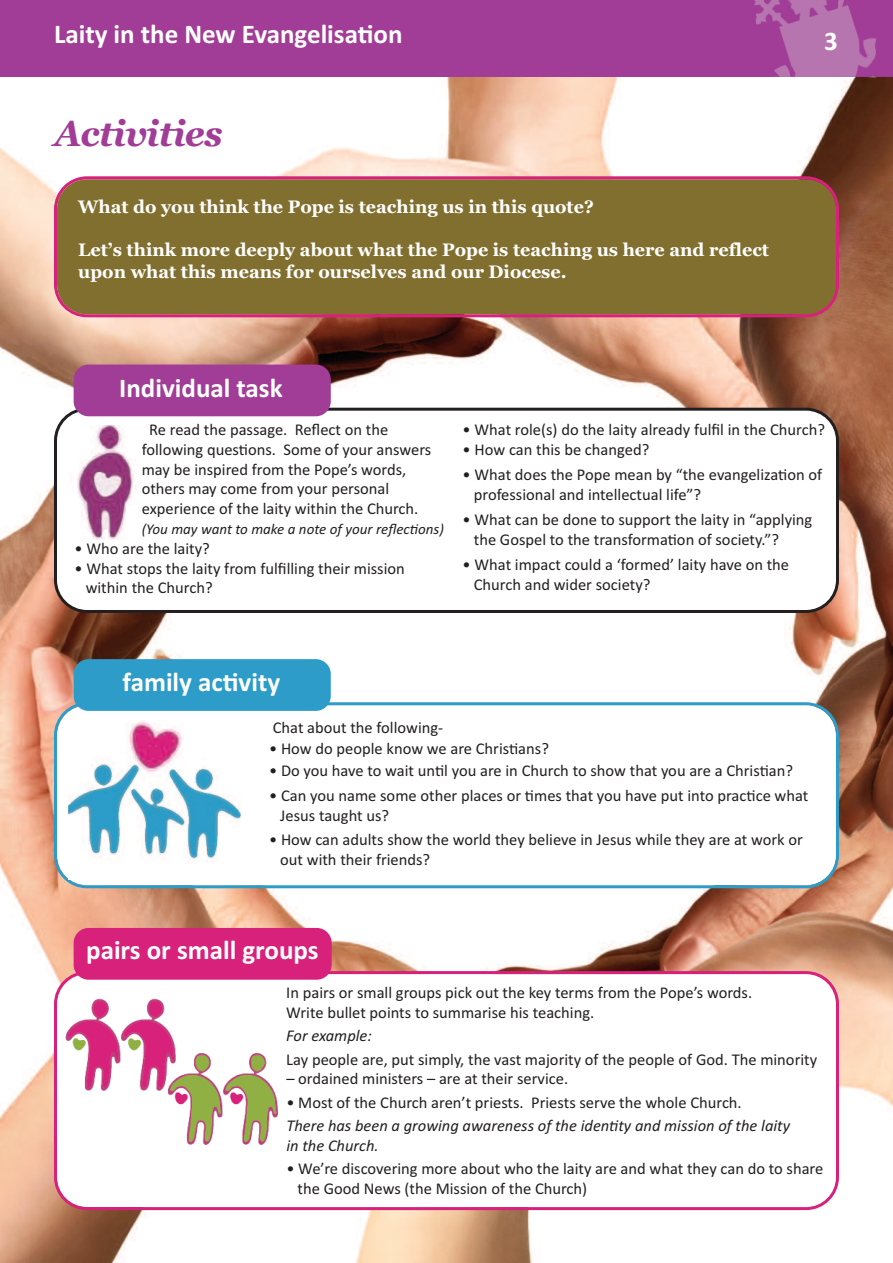
<style>
.page{position:relative;width:893px;height:1263px;background:#fff}
.page>*{position:absolute;margin:0;border:0;box-sizing:border-box;transform-origin:0 0}
.t1{font:italic 700 36px "Georgia";letter-spacing:-.025em;color:#a13d96}
.t2{font:700 27px "Calibri";color:#fff}
.t3{font:700 18px/21.6px "Georgia";color:#fff}
.t4{font:16.5px/19.8px "Calibri";color:#231f20}
.t5{font:italic 16.5px/19.8px "Calibri";color:#231f20}
.t6{font:italic 15px "Calibri";color:#231f20}
</style>
<div class="page">
<img style="left:0;top:77px;width:893px;height:1186px">
<svg style="left:54px;top:408px;width:785px;height:205px"></svg>
<div style="left:0;top:0;width:893px;height:77px;background:#a13d96"></div>
<img style="left:773px;top:77px;width:120px;height:1px">
<img style="left:754px;top:0;width:139px;height:77px">
<img style="left:68px;top:425px;width:74px;height:115px">
<div style="left:74px;top:364px;width:257px;height:52px;background:#a13d96;border-radius:15px"></div>
<svg style="left:54px;top:702px;width:785px;height:186px"></svg>
<div style="left:68px;top:720px;width:189px;height:159px;background:#fff"></div>
<img style="left:68px;top:721px;width:173px;height:141px">
<div style="left:74px;top:659px;width:257px;height:52px;background:#2d9cc8;border-radius:15px"></div>
<svg style="left:54px;top:971px;width:785px;height:239px"></svg>
<div style="left:64px;top:988px;width:218px;height:169px;background:#fff"></div>
<img style="left:65px;top:998px;width:213px;height:147px">
<div style="left:74px;top:928px;width:258px;height:52px;background:#d7217b;border-radius:15px"></div>
<div style="left:54px;top:176px;width:785px;height:141px;background:#816f2f"></div>
<h2 class="t2" style="left:54px;top:18px;width:350px">Laity in the New Evangelisation</h2>
<h2 class="t2" style="left:824px;top:25px;width:15px">3</h2>
<h1 class="t1" style="left:54px;top:113px;width:170px">Activities</h1>
<p class="t3" style="left:78px;top:196px;width:517px">What do you think the Pope is teaching us in this quote?</p>
<p class="t3" style="left:78px;top:239px;width:692px">Let’s think more deeply about what the Pope is teaching us here and reflect upon what this means for ourselves and our Diocese.</p>
<h2 class="t2" style="left:119px;top:371px;width:165px">Individual task</h2>
<p class="t4" style="left:142px;top:419px;width:291px;text-indent:7px">Re read the passage. Reflect on the following questions. Some of your answers may be inspired from the Pope’s words, others may come from your personal experience of the laity within the Church.</p>
<p class="t6" style="left:142px;top:520px;width:304px">(You may want to make a note of your reflections)</p>
<p class="t4" style="left:75px;top:538px;width:137px">• Who are the laity?</p>
<p class="t4" style="left:86px;top:558px;width:321px;text-indent:-11px">• What stops the laity from fulfilling their mission within the Church?</p>
<p class="t4" style="left:463px;top:419px;width:364px">• What role(s) do the laity already fulfil in the Church?</p>
<p class="t4" style="left:463px;top:439px;width:188px">• How can this be changed?</p>
<p class="t4" style="left:474px;top:464px;width:350px;text-indent:-11px">• What does the Pope mean by “the evangelization of professional and intellectual life”?</p>
<p class="t4" style="left:474px;top:509px;width:340px;text-indent:-11px">• What can be done to support the laity in “applying the Gospel to the transformation of society.”?</p>
<p class="t4" style="left:474px;top:554px;width:317px;text-indent:-11px">• What impact could a ‘formed’ laity have on the<br>Church and wider society?</p>
<h2 class="t2" style="left:123px;top:666px;width:159px">family activity</h2>
<p class="t4" style="left:273px;top:717px;width:172px">Chat about the following-</p>
<p class="t4" style="left:269px;top:738px;width:281px">• How do people know we are Christians?</p>
<p class="t4" style="left:269px;top:761px;width:525px">• Do you have to wait until you are in Church to show that you are a Christian?</p>
<p class="t4" style="left:280px;top:785px;width:530px;text-indent:-11px">• Can you name some other places or times that you have put into practice what<br>Jesus taught us?</p>
<p class="t4" style="left:280px;top:829px;width:524px;text-indent:-11px">• How can adults show the world they believe in Jesus while they are at work or out with their friends?</p>
<h2 class="t2" style="left:86px;top:934px;width:234px">pairs or small groups</h2>
<p class="t4" style="left:286px;top:982px;width:467px">In pairs or small groups pick out the key terms from the Pope’s words.<br>Write bullet points to summarise his teaching.</p>
<p class="t5" style="left:286px;top:1025px;width:87px">For example:</p>
<p class="t4" style="left:286px;top:1049px;width:532px">Lay people are, put simply, the vast majority of the people of God. The minority</p>
<p class="t4" style="left:286px;top:1069px;width:283px">– ordained ministers – are at their service.</p>
<p class="t4" style="left:286px;top:1092px;width:457px">• Most of the Church aren’t priests. Priests serve the whole Church.</p>
<p class="t5" style="left:286px;top:1115px;width:505px">There has been a growing awareness of the identity and mission of the laity in the Church.</p>
<p class="t4" style="left:298px;top:1159px;width:527px;text-indent:-11px">• We’re discovering more about who the laity are and what they can do to share the Good News (the Mission of the Church)</p>
</div>
